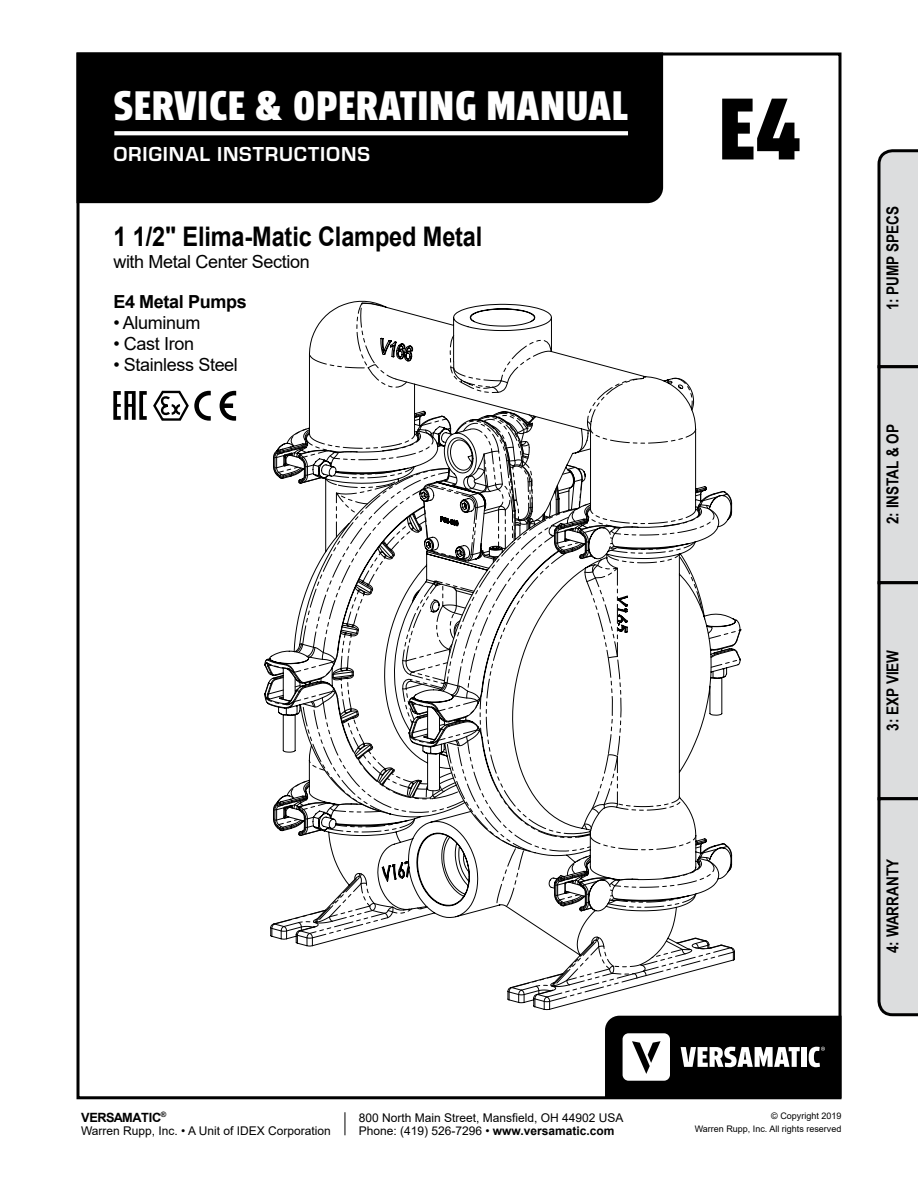
<style>
.page{position:relative;width:918px;height:1188px;background:#fff}
.page>*{position:absolute;margin:0;border:0;box-sizing:border-box;transform-origin:0 0}
.t1{font:900 92.25px "Breakers";color:#000}
.t2{font:900 43.5px "Breakers";color:#fff}
.t3{font:700 27px "Arial";letter-spacing:-.005em;color:#000;scale:.87 1}
.t4{font:700 21px "Eurostile";letter-spacing:.04em;color:#fff}
.t5{font:18px "Arial";letter-spacing:-.02em;color:#000}
.t6{font:700 18px "Arial";letter-spacing:-.02em;color:#000}
.t7{font:700 16.5px "Arial Narrow";color:#000}
.t8{font:700 12.75px "Arial";letter-spacing:-.03em;color:#000}
.t9{font:12px/13.5px "Arial";color:#000}
.t10{font:9px/13.5px "Arial";color:#000;text-align:right}
.s1{font-weight:700}
</style>
<div class="page">
<svg style="left:220px;top:391px;width:16px;height:30px"></svg>
<svg style="left:153px;top:391px;width:58px;height:30px"></svg>
<svg style="left:113px;top:391px;width:34px;height:29px"></svg>
<div style="left:76px;top:52px;width:587px;height:151px;background:#000"></div>
<svg style="left:114px;top:131px;width:514px;height:4px"></svg>
<svg style="left:345px;top:1112px;width:1px;height:23px"></svg>
<svg style="left:264px;top:300px;width:477px;height:709px"></svg>
<svg style="left:877px;top:149px;width:41px;height:868px;background:#c8c9ca"></svg>
<svg style="left:605px;top:1016px;width:237px;height:82px"></svg>
<h2 class="t2" style="left:114px;top:80px;width:516px">SERVICE &amp; OPERATING MANUAL</h2>
<h3 class="t4" style="left:113px;top:139px;width:258px">ORIGINAL INSTRUCTIONS</h3>
<h3 class="t3" style="left:113px;top:218px;width:426px">1 1/2" Elima-Matic Clamped Metal</h3>
<h3 class="t5" style="left:113px;top:249px;width:198px">with Metal Center Section</h3>
<h3 class="t6" style="left:113px;top:289px;width:135px">E4 Metal Pumps</h3>
<h3 class="t5" style="left:113px;top:311px;width:89px">• Aluminum</h3>
<h3 class="t5" style="left:113px;top:332px;width:82px">• Cast Iron</h3>
<h3 class="t5" style="left:113px;top:353px;width:126px">• Stainless Steel</h3>
<p class="t8" style="left:81px;top:1108px;width:87px">VERSAMATIC<sup>®</sup></p>
<p class="t9" style="left:81px;top:1124px;width:251px">Warren Rupp, Inc. • A Unit of IDEX Corporation</p>
<p class="t9" style="left:359px;top:1111px;width:266px">800 North Main Street, Mansfield, OH 44902 USA<br>Phone: (419) 526-7296 • <span class="s1">www.versamatic.com</span></p>
<h1 class="t1" style="left:718px;top:76px;width:84px">E4</h1>
<h3 class="t7" style="left:880px;top:310px;width:106px;rotate:-90deg">1: PUMP SPECS</h3>
<h3 class="t7" style="left:880px;top:524px;width:102px;rotate:-90deg">2: INSTAL &amp; OP</h3>
<h3 class="t7" style="left:880px;top:731px;width:82px;rotate:-90deg">3: EXP VIEW</h3>
<h3 class="t7" style="left:880px;top:953px;width:95px;rotate:-90deg">4: WARRANTY</h3>
<p class="t10" style="left:695px;top:1109px;width:148px">© Copyright 2019<br>Warren Rupp, Inc. All rights reserved</p>
</div>
